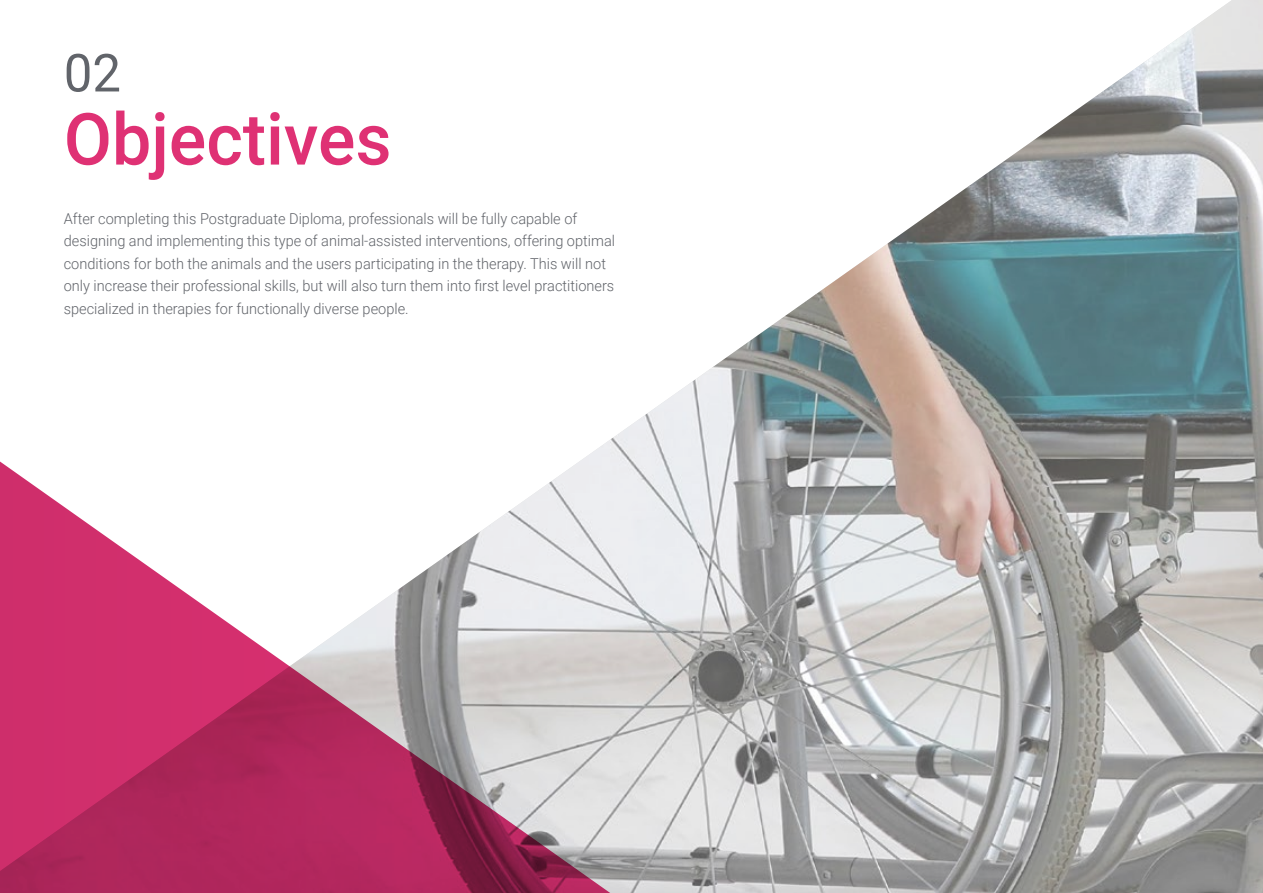
<style>
.page{position:relative;width:1263px;height:893px;background:#fff}
.page>*{position:absolute;margin:0;border:0;box-sizing:border-box;transform-origin:0 0}
.t1{font:500 72px "Roboto";color:#df3174}
.t2{font:52.5px "Roboto";color:#61646a}
.t3{font:300 15px/22.5px "Roboto";color:#61646a}
</style>
<div class="page">
<img style="left:602px;top:0;width:661px;height:893px">
<svg style="left:0;top:446px;width:640px;height:447px"></svg>
<h2 class="t2" style="left:64px;top:36px;width:59px">02</h2>
<h1 class="t1" style="left:64px;top:89px;width:329px">Objectives</h1>
<p class="t3" style="left:64px;top:207px;width:553px">After completing this Postgraduate Diploma, professionals will be fully capable of designing and implementing this type of animal-assisted interventions, offering optimal conditions for both the animals and the users participating in the therapy. This will not only increase their professional skills, but will also turn them into first level practitioners specialized in therapies for functionally diverse people.</p>
</div>
